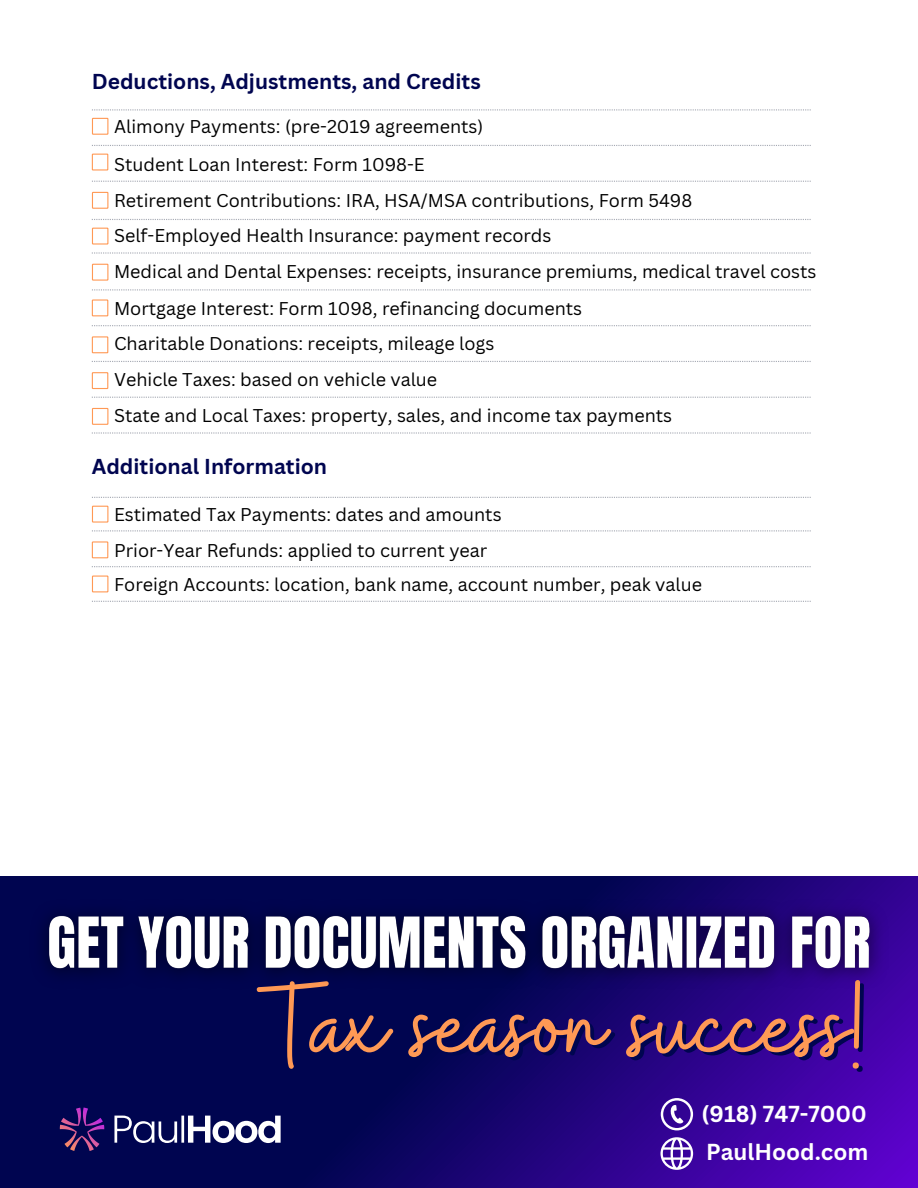
<style>
.page{position:relative;width:918px;height:1188px;background:#fff}
.page>*{position:absolute;margin:0;border:0;box-sizing:border-box;transform-origin:0 0}
.t1{font:122.7px "Buffalo";color:#f95}
.t2{font:700 22.5px "Canva Sans";color:#fff}
.t3{font:700 21px "Canva Sans";color:#000550}
.t4{font:18px "Canva Sans";color:#000}
</style>
<div class="page">
<svg style="left:0;top:876px;width:918px;height:312px;background:#180470"></svg>
<svg style="left:92px;top:109px;width:719px;height:1px"></svg>
<svg style="left:92px;top:145px;width:719px;height:1px"></svg>
<svg style="left:92px;top:181px;width:719px;height:1px"></svg>
<svg style="left:92px;top:219px;width:719px;height:1px"></svg>
<svg style="left:92px;top:252px;width:719px;height:2px"></svg>
<svg style="left:92px;top:289px;width:719px;height:1px"></svg>
<svg style="left:92px;top:325px;width:719px;height:1px"></svg>
<svg style="left:92px;top:361px;width:719px;height:1px"></svg>
<svg style="left:92px;top:397px;width:719px;height:1px"></svg>
<svg style="left:92px;top:432px;width:719px;height:2px"></svg>
<svg style="left:92px;top:497px;width:719px;height:1px"></svg>
<svg style="left:92px;top:530px;width:719px;height:1px"></svg>
<svg style="left:92px;top:566px;width:719px;height:1px"></svg>
<svg style="left:92px;top:601px;width:719px;height:1px"></svg>
<svg style="left:92px;top:506px;width:16px;height:17px"></svg>
<svg style="left:92px;top:541px;width:16px;height:17px"></svg>
<svg style="left:92px;top:576px;width:16px;height:16px"></svg>
<svg style="left:92px;top:408px;width:16px;height:17px"></svg>
<svg style="left:92px;top:372px;width:16px;height:17px"></svg>
<svg style="left:92px;top:336px;width:16px;height:17px"></svg>
<svg style="left:92px;top:299px;width:16px;height:17px"></svg>
<svg style="left:92px;top:264px;width:16px;height:17px"></svg>
<svg style="left:92px;top:228px;width:16px;height:16px"></svg>
<svg style="left:92px;top:192px;width:16px;height:17px"></svg>
<svg style="left:92px;top:154px;width:16px;height:16px"></svg>
<svg style="left:92px;top:118px;width:16px;height:17px"></svg>
<svg style="left:114px;top:1116px;width:167px;height:27px"></svg>
<svg style="left:60px;top:1108px;width:44px;height:43px;background:#381a66"></svg>
<svg style="left:661px;top:1137px;width:32px;height:33px"></svg>
<svg style="left:661px;top:1098px;width:32px;height:32px"></svg>
<img style="left:22px;top:891px;width:877px;height:107px">
<p class="t3" style="left:92px;top:66px;width:390px">Deductions, Adjustments, and Credits</p>
<p class="t4" style="left:114px;top:114px;width:371px">Alimony Payments: (pre-2019 agreements)</p>
<p class="t4" style="left:114px;top:152px;width:312px">Student Loan Interest: Form 1098-E</p>
<p class="t4" style="left:114px;top:188px;width:580px">Retirement Contributions: IRA, HSA/MSA contributions, Form 5498</p>
<p class="t4" style="left:114px;top:223px;width:439px">Self-Employed Health Insurance: payment records</p>
<p class="t4" style="left:114px;top:258px;width:704px">Medical and Dental Expenses: receipts, insurance premiums, medical travel costs</p>
<p class="t4" style="left:114px;top:295px;width:470px">Mortgage Interest: Form 1098, refinancing documents</p>
<p class="t4" style="left:114px;top:331px;width:382px">Charitable Donations: receipts, mileage logs</p>
<p class="t4" style="left:114px;top:367px;width:325px">Vehicle Taxes: based on vehicle value</p>
<p class="t4" style="left:114px;top:403px;width:560px">State and Local Taxes: property, sales, and income tax payments</p>
<p class="t3" style="left:92px;top:452px;width:237px">Additional Information</p>
<p class="t4" style="left:114px;top:502px;width:389px">Estimated Tax Payments: dates and amounts</p>
<p class="t4" style="left:114px;top:537px;width:375px">Prior-Year Refunds: applied to current year</p>
<p class="t4" style="left:114px;top:572px;width:590px">Foreign Accounts: location, bank name, account number, peak value</p>
<p class="t1" style="left:263px;top:946px;width:603px">Tax season success!</p>
<p class="t2" style="left:702px;top:1098px;width:167px">(918) 747-7000</p>
<p class="t2" style="left:706px;top:1136px;width:164px">PaulHood.com</p>
</div>
